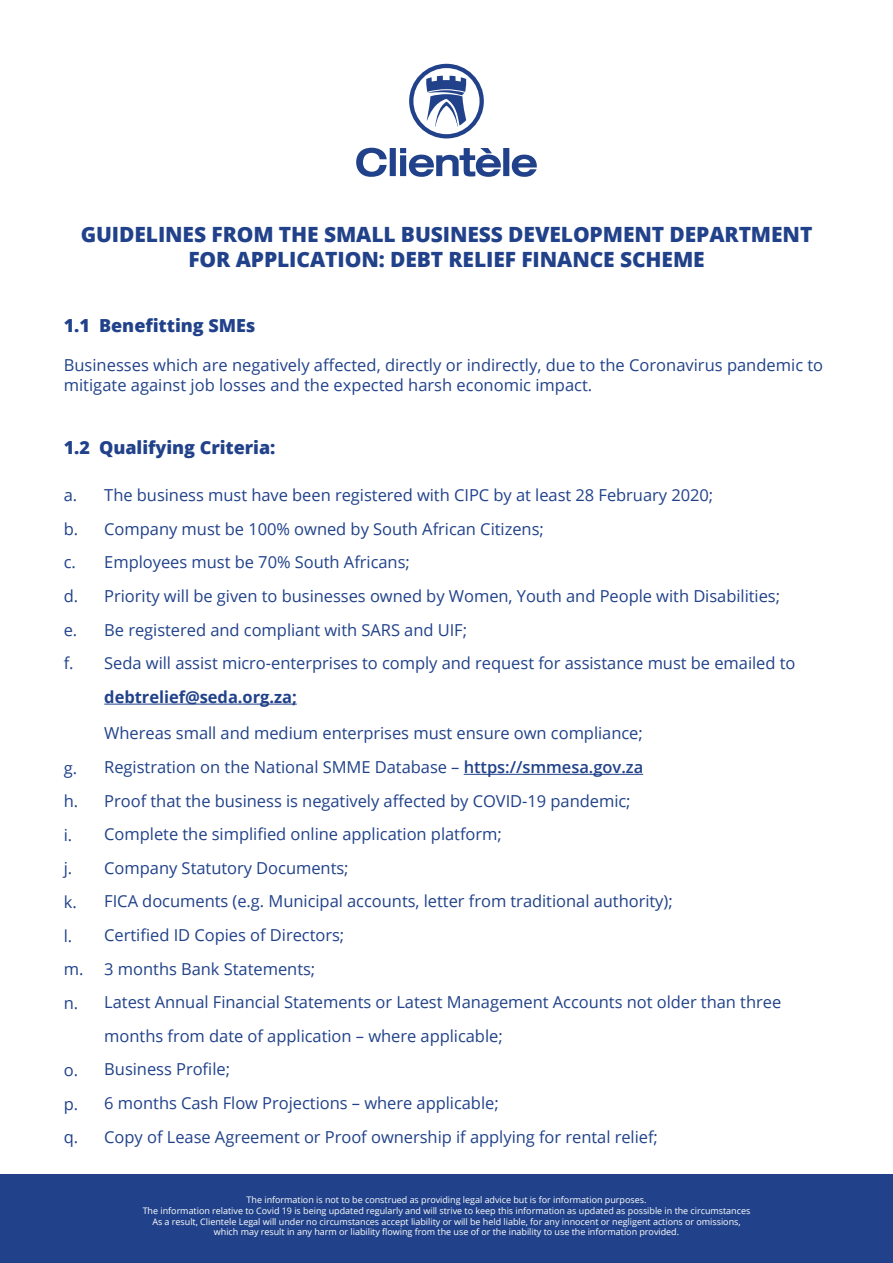
<style>
.page{position:relative;width:893px;height:1263px;background:#fff}
.page>*{position:absolute;margin:0;border:0;box-sizing:border-box;transform-origin:0 0}
.t1{font:800 21px/25.2px "Open Sans";letter-spacing:-.005em;color:#21428a;text-align:center}
.t2{font:800 18px "Open Sans";letter-spacing:-.005em;color:#21428a}
.t3{font:16.5px/33.6px "Open Sans";letter-spacing:-.005em;color:#21428a}
.t4{font:700 16.5px "Open Sans";letter-spacing:-.005em;color:#21428a}
.t5{font:9px/10.8px "Open Sans";letter-spacing:-.005em;color:#fff;text-align:center}
.s1{font-weight:600}
</style>
<div class="page">
<div style="left:0;top:1174px;width:893px;height:89px;background:#21428a"></div>
<hr style="left:104px;top:704px;width:193px;height:1px;background:#21428a">
<hr style="left:464px;top:774px;width:179px;height:1px;background:#21428a">
<svg style="left:356px;top:148px;width:181px;height:29px"></svg>
<svg style="left:409px;top:64px;width:75px;height:74px"></svg>
<p class="t1" style="left:81px;top:221px;width:733px">GUIDELINES FROM THE SMALL BUSINESS DEVELOPMENT DEPARTMENT<br>FOR APPLICATION: DEBT RELIEF FINANCE SCHEME</p>
<p class="t2" style="left:64px;top:312px;width:193px">1.1 Benefitting SMEs</p>
<p class="t3" style="left:64px;top:355px;width:761px;line-height:19.8px">Businesses which are negatively affected, directly or indirectly, due to the Coronavirus pandemic to mitigate against job losses and the expected harsh economic impact.</p>
<p class="t2" style="left:64px;top:434px;width:213px">1.2 Qualifying Criteria:</p>
<p class="t3" style="left:64px;top:478px;width:16px">a. b. c. d. e. f.</p>
<p class="t3" style="left:104px;top:478px;width:693px">The business must have been registered with CIPC by at least 28 February 2020;<br>Company must be 100% owned by South African Citizens;<br>Employees must be 70% South Africans;<br>Priority will be given to businesses owned by Women, Youth and People with Disabilities; Be registered and compliant with SARS and UIF;<br>Seda will assist micro-enterprises to comply and request for assistance must be emailed to</p>
<p class="t4" style="left:104px;top:685px;width:194px">debtrelief@seda.org.za;</p>
<p class="t3" style="left:104px;top:716px;width:678px">Whereas small and medium enterprises must ensure own compliance;<br>Registration on the National SMME Database – <span class="s1">https://smmesa.gov.za<br></span>Proof that the business is negatively affected by COVID-19 pandemic;<br>Complete the simplified online application platform;<br>Company Statutory Documents;<br>FICA documents (e.g. Municipal accounts, letter from traditional authority);<br>Certified ID Copies of Directors;<br>3 months Bank Statements;<br>Latest Annual Financial Statements or Latest Management Accounts not older than three months from date of application – where applicable;<br>Business Profile;<br>6 months Cash Flow Projections – where applicable;<br>Copy of Lease Agreement or Proof ownership if applying for rental relief;</p>
<p class="t3" style="left:64px;top:750px;width:21px">g. h. i. j. k. l. m. n.</p>
<p class="t3" style="left:64px;top:1053px;width:16px;text-align:justify">o. p. q.</p>
<p class="t5" style="left:143px;top:1194px;width:609px">The information is not to be construed as providing legal advice but is for information purposes.<br>The information relative to Covid 19 is being updated regularly and will strive to keep this information as updated as possible in the circumstances As a result, Clientele Legal will under no circumstances accept liability or will be held liable, for any innocent or negligent actions or omissions, which may result in any harm or liability flowing from the use of or the inability to use the information provided.</p>
</div>
